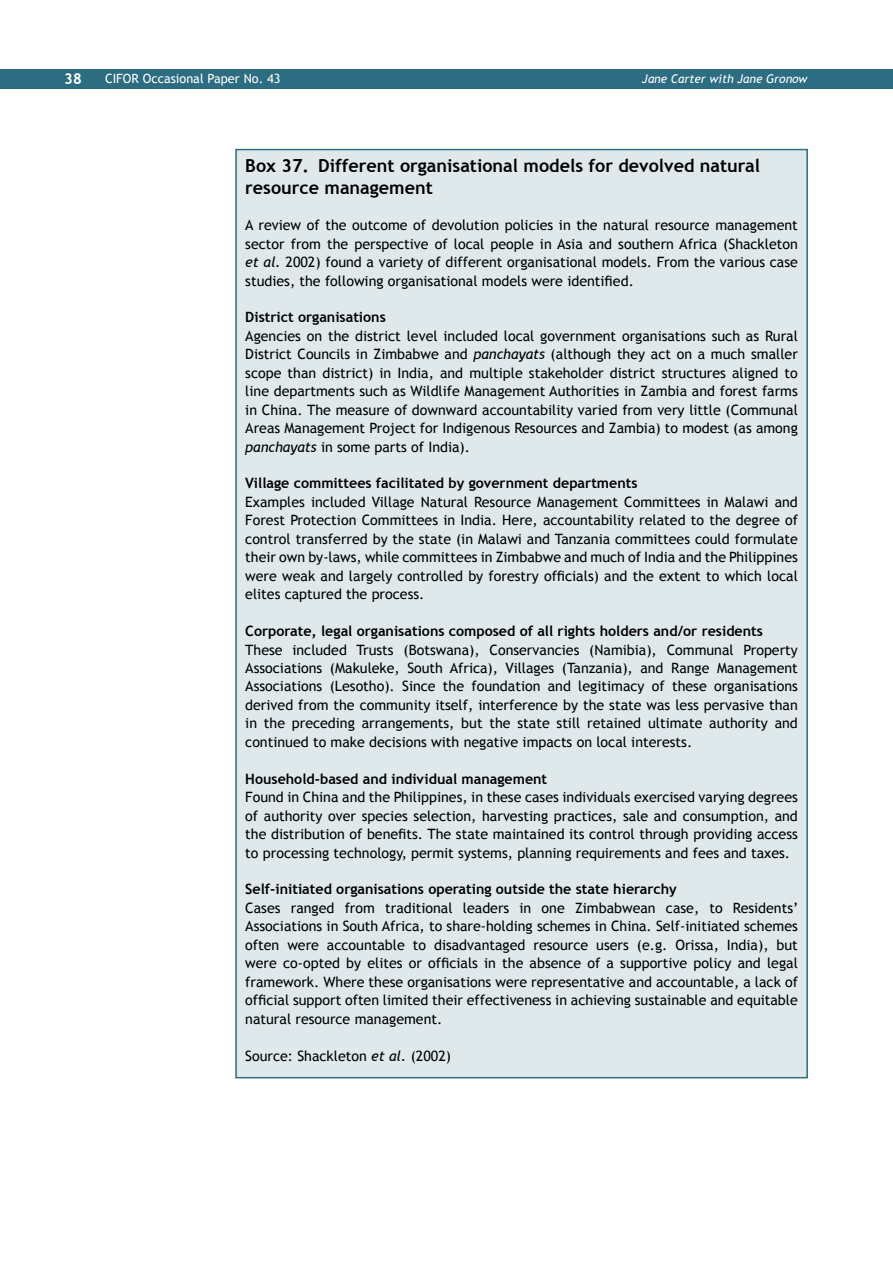
<style>
.page{position:relative;width:893px;height:1263px;background:#fff}
.page>*{position:absolute;margin:0;border:0;box-sizing:border-box;transform-origin:0 0}
.t1{font:700 18px/21.6px "Trebuchet MS";color:#000}
.t2{font:700 15px "Trebuchet MS";color:#fff}
.t3{font:14.25px/18.5px "Trebuchet MS";color:#000;text-align:justify}
.t4{font:700 14.25px "Trebuchet MS";color:#000}
.t5{font:12.75px "Trebuchet MS";color:#fff}
.t6{font:italic 12px "Trebuchet MS";color:#fff}
.s1{font-style:italic}
</style>
<div class="page">
<div style="left:0;top:69px;width:893px;height:19px;background:#2c6d81"></div>
<div style="left:236px;top:150px;width:571px;height:928px;background:#dfe9ec"></div>
<p class="t2" style="left:64px;top:69px;width:19px">38</p>
<p class="t5" style="left:105px;top:71px;width:177px">CIFOR Occasional Paper No. 43</p>
<p class="t6" style="left:642px;top:71px;width:167px">Jane Carter with Jane Gronow</p>
<p class="t1" style="left:245px;top:155px;width:516px">Box 37. Different organisational models for devolved natural resource management</p>
<p class="t3" style="left:245px;top:216px;width:554px">A review of the outcome of devolution policies in the natural resource management sector from the perspective of local people in Asia and southern Africa (Shackleton <span class="s1">et al.</span> 2002) found a variety of different organisational models. From the various case studies, the following organisational models were identified.</p>
<p class="t4" style="left:245px;top:308px;width:142px">District organisations</p>
<p class="t3" style="left:245px;top:327px;width:554px">Agencies on the district level included local government organisations such as Rural District Councils in Zimbabwe and <span class="s1">panchayats</span> (although they act on a much smaller scope than district) in India, and multiple stakeholder district structures aligned to line departments such as Wildlife Management Authorities in Zambia and forest farms in China. The measure of downward accountability varied from very little (Communal Areas Management Project for Indigenous Resources and Zambia) to modest (as among <span class="s1">panchayats</span> in some parts of India).</p>
<p class="t4" style="left:245px;top:474px;width:394px">Village committees facilitated by government departments</p>
<p class="t3" style="left:245px;top:493px;width:554px">Examples included Village Natural Resource Management Committees in Malawi and Forest Protection Committees in India. Here, accountability related to the degree of control transferred by the state (in Malawi and Tanzania committees could formulate their own by-laws, while committees in Zimbabwe and much of India and the Philippines were weak and largely controlled by forestry officials) and the extent to which local elites captured the process.</p>
<p class="t4" style="left:245px;top:622px;width:519px">Corporate, legal organisations composed of all rights holders and/or residents</p>
<p class="t3" style="left:245px;top:640px;width:554px">These included Trusts (Botswana), Conservancies (Namibia), Communal Property Associations (Makuleke, South Africa), Villages (Tanzania), and Range Management Associations (Lesotho). Since the foundation and legitimacy of these organisations derived from the community itself, interference by the state was less pervasive than in the preceding arrangements, but the state still retained ultimate authority and continued to make decisions with negative impacts on local interests.</p>
<p class="t4" style="left:245px;top:770px;width:303px">Household-based and individual management</p>
<p class="t3" style="left:245px;top:788px;width:554px">Found in China and the Philippines, in these cases individuals exercised varying degrees of authority over species selection, harvesting practices, sale and consumption, and the distribution of benefits. The state maintained its control through providing access to processing technology, permit systems, planning requirements and fees and taxes.</p>
<p class="t4" style="left:245px;top:880px;width:433px">Self-initiated organisations operating outside the state hierarchy</p>
<p class="t3" style="left:245px;top:899px;width:555px">Cases ranged from traditional leaders in one Zimbabwean case, to Residents’ Associations in South Africa, to share-holding schemes in China. Self-initiated schemes often were accountable to disadvantaged resource users (e.g. Orissa, India), but were co-opted by elites or officials in the absence of a supportive policy and legal framework. Where these organisations were representative and accountable, a lack of official support often limited their effectiveness in achieving sustainable and equitable natural resource management.</p>
<p class="t3" style="left:245px;top:1046px;width:207px">Source: Shackleton <span class="s1">et al.</span> (2002)</p>
</div>
